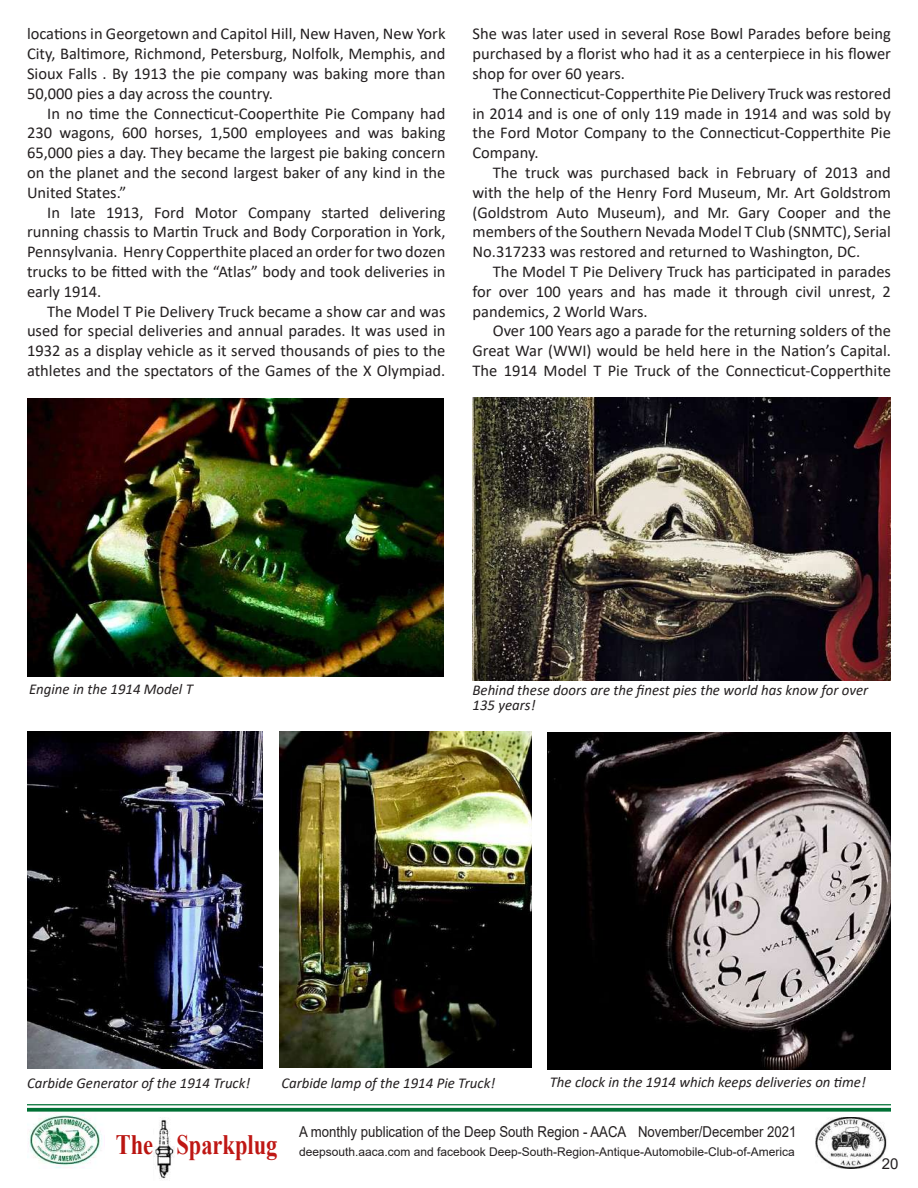
<style>
.page{position:relative;width:918px;height:1188px;background:#fff}
.page>*{position:absolute;margin:0;border:0;box-sizing:border-box;transform-origin:0 0}
.t1{font:700 28.05px "Times New Roman";color:#bf1714;scale:.8 1}
.t2{font:16.5px/19.8px "Calibri";color:#231f20;text-align:justify}
.t3{font:italic 15px/15px "Calibri";color:#231f20}
.t4{font:15px "Arial";color:#231f20;scale:.88 1}
.t5{font:15px "Arial";color:#231f20}
.t6{font:12px "Arial";color:#231f20}
.s1{color:#ba1511}
</style>
<div class="page">
<img style="left:27px;top:1112px;width:75px;height:56px">
<img style="left:153px;top:1117px;width:21px;height:62px">
<img style="left:815px;top:1117px;width:72px;height:52px">
<hr style="left:27px;top:1104px;width:864px;height:1px;background:#007135">
<svg style="left:27px;top:1108px;width:864px;height:4px;background:#177e47"></svg>
<img style="left:27px;top:731px;width:235px;height:337px">
<img style="left:27px;top:399px;width:417px;height:277px">
<img style="left:472px;top:397px;width:419px;height:283px">
<img style="left:280px;top:732px;width:252px;height:336px">
<img style="left:547px;top:732px;width:344px;height:337px">
<p class="t2" style="left:27px;top:24px;width:420px">locations in Georgetown and Capitol Hill, New Haven, New York City, Baltimore, Richmond, Petersburg, Nolfolk, Memphis, and Sioux Falls . By 1913 the pie company was baking more than 50,000 pies a day across the country.</p>
<p class="t2" style="left:27px;top:103px;width:420px;text-indent:20px">In no time the Connecticut-Cooperthite Pie Company had 230 wagons, 600 horses, 1,500 employees and was baking 65,000 pies a day. They became the largest pie baking concern on the planet and the second largest baker of any kind in the United States.”</p>
<p class="t2" style="left:27px;top:202px;width:420px;text-indent:20px">In late 1913, Ford Motor Company started delivering running chassis to Martin Truck and Body Corporation in York, Pennsylvania. Henry Copperthite placed an order for two dozen trucks to be fitted with the “Atlas” body and took deliveries in early 1914.</p>
<p class="t2" style="left:27px;top:301px;width:420px;text-indent:20px">The Model T Pie Delivery Truck became a show car and was used for special deliveries and annual parades. It was used in 1932 as a display vehicle as it served thousands of pies to the athletes and the spectators of the Games of the X Olympiad.</p>
<p class="t2" style="left:472px;top:24px;width:420px">She was later used in several Rose Bowl Parades before being purchased by a florist who had it as a centerpiece in his flower shop for over 60 years.</p>
<p class="t2" style="left:472px;top:83px;width:420px;text-indent:20px">The Connecticut-Copperthite Pie Delivery Truck was restored in 2014 and is one of only 119 made in 1914 and was sold by the Ford Motor Company to the Connecticut-Copperthite Pie Company.</p>
<p class="t2" style="left:472px;top:162px;width:420px;text-indent:20px">The truck was purchased back in February of 2013 and with the help of the Henry Ford Museum, Mr. Art Goldstrom (Goldstrom Auto Museum), and Mr. Gary Cooper and the members of the Southern Nevada Model T Club (SNMTC), Serial No.317233 was restored and returned to Washington, DC.</p>
<p class="t2" style="left:472px;top:261px;width:420px;text-indent:20px">The Model T Pie Delivery Truck has participated in parades for over 100 years and has made it through civil unrest, 2 pandemics, 2 World Wars.</p>
<p class="t2" style="left:472px;top:321px;width:420px;text-indent:20px">Over 100 Years ago a parade for the returning solders of the Great War (WWI) would be held here in the Nation’s Capital.<br>The 1914 Model T Pie Truck of the Connecticut-Copperthite</p>
<p class="t3" style="left:29px;top:681px;width:165px">Engine in the 1914 Model T</p>
<p class="t3" style="left:472px;top:682px;width:397px">Behind these doors are the finest pies the world has know for over<br>135 years!</p>
<p class="t3" style="left:27px;top:1075px;width:225px">Carbide Generator of the 1914 Truck!</p>
<p class="t3" style="left:281px;top:1075px;width:215px">Carbide lamp of the 1914 Pie Truck!</p>
<p class="t3" style="left:550px;top:1074px;width:318px">The clock in the 1914 which keeps deliveries on time!</p>
<h1 class="t1" style="left:116px;top:1124px;width:204px"><span class="s1">The</span> Sparkplug</h1>
<p class="t4" style="left:299px;top:1122px;width:567px">A monthly publication of the Deep South Region - AACA November/December 2021</p>
<p class="t6" style="left:299px;top:1144px;width:497px">deepsouth.aaca.com and facebook Deep-South-Region-Antique-Automobile-Club-of-America</p>
<p class="t5" style="left:882px;top:1153px;width:18px">20</p>
</div>
